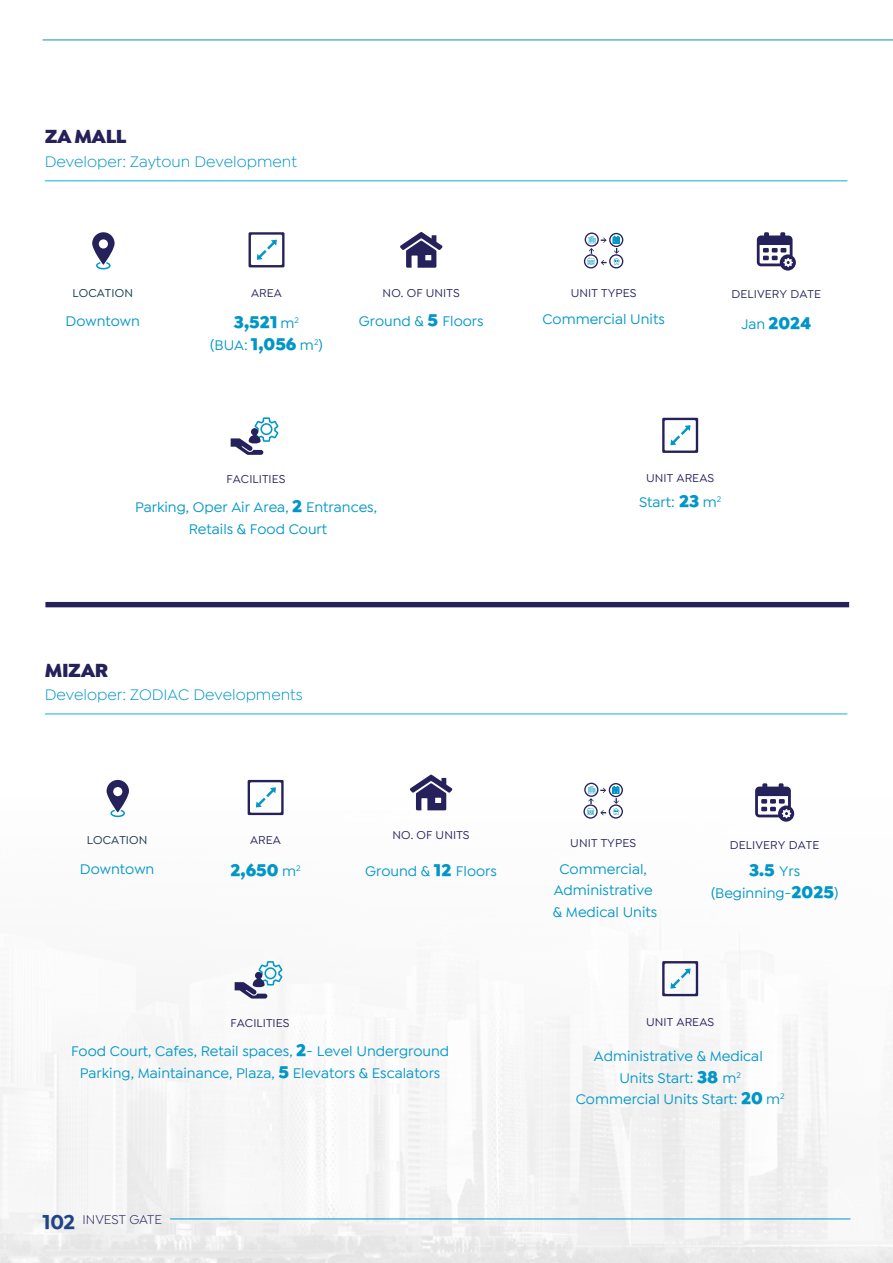
<style>
.page{position:relative;width:893px;height:1263px;background:#fff}
.page>*{position:absolute;margin:0;border:0;box-sizing:border-box;transform-origin:0 0}
.t1{font:900 20.25px "Isidora Sans";letter-spacing:-.02em;color:#25215a}
.t2{font:900 17.55px "Isidora Sans";color:#0096c7}
.t3{font:16.2px "Isidora Sans";color:#0096c7}
.t4{font:500 14.85px/21.6px "Isidora Sans";color:#0096c7;text-align:center}
.t5{font:13.5px "Isidora Sans";color:#201e5a}
.t6{font:500 12.15px "Isidora Sans";letter-spacing:.01em;color:#25215a}
.t7{font:500 12.15px "Isidora Sans";letter-spacing:.01em;color:#0c3345}
.s1{font-weight:500;font-size:14.85px}
.s2{font-weight:900;font-size:17.55px}
.s3{font-weight:700;font-size:21px;color:#1f4385}
</style>
<div class="page">
<img style="left:0;top:601px;width:893px;height:662px">
<hr style="left:45px;top:180px;width:802px;height:1px;background:#4fc6e0">
<div style="left:45px;top:602px;width:804px;height:5px;background:#25215a"></div>
<svg style="left:249px;top:232px;width:35px;height:35px"></svg>
<svg style="left:400px;top:232px;width:43px;height:36px"></svg>
<svg style="left:757px;top:232px;width:39px;height:39px"></svg>
<svg style="left:587px;top:235px;width:34px;height:30px"></svg>
<div style="left:585px;top:232px;width:14px;height:15px;border:1px solid #25215a;border-radius:50%"></div>
<div style="left:609px;top:233px;width:14px;height:14px;border:1px solid #25215a;border-radius:50%"></div>
<div style="left:584px;top:254px;width:14px;height:14px;border:1px solid #25215a;border-radius:50%"></div>
<div style="left:609px;top:254px;width:14px;height:14px;border:1px solid #25215a;border-radius:50%"></div>
<svg style="left:662px;top:418px;width:36px;height:35px"></svg>
<svg style="left:231px;top:417px;width:48px;height:38px"></svg>
<svg style="left:92px;top:232px;width:23px;height:38px"></svg>
<hr style="left:45px;top:713px;width:802px;height:2px;background:#4fc6e0">
<svg style="left:755px;top:783px;width:39px;height:39px"></svg>
<svg style="left:248px;top:780px;width:36px;height:35px"></svg>
<svg style="left:410px;top:774px;width:42px;height:36px"></svg>
<svg style="left:587px;top:785px;width:33px;height:30px"></svg>
<div style="left:584px;top:783px;width:14px;height:14px;border:1px solid #25215a;border-radius:50%"></div>
<div style="left:609px;top:783px;width:14px;height:14px;border:1px solid #25215a;border-radius:50%"></div>
<div style="left:583px;top:804px;width:15px;height:15px;border:1px solid #25215a;border-radius:50%"></div>
<div style="left:609px;top:804px;width:14px;height:15px;border:1px solid #25215a;border-radius:50%"></div>
<svg style="left:107px;top:780px;width:22px;height:37px"></svg>
<svg style="left:662px;top:961px;width:36px;height:35px"></svg>
<svg style="left:235px;top:961px;width:48px;height:37px"></svg>
<hr style="left:43px;top:40px;width:850px;height:1px;background:#0096c7">
<hr style="left:170px;top:1219px;width:680px;height:1px;background:#0096c7">
<h1 class="t1" style="left:45px;top:124px;width:83px">ZA MALL</h1>
<p class="t3" style="left:45px;top:153px;width:253px">Developer: Zaytoun Development</p>
<p class="t7" style="left:73px;top:286px;width:62px">LOCATION</p>
<p class="t4" style="left:66px;top:310px;width:76px">Downtown</p>
<p class="t6" style="left:251px;top:286px;width:32px">AREA</p>
<p class="t2" style="left:234px;top:311px;width:67px">3,521 <span class="s1">m</span><sup>2</sup></p>
<p class="t4" style="left:210px;top:334px;width:114px">(BUA: <span class="s2">1,056</span> m<sup>2</sup>)</p>
<p class="t6" style="left:383px;top:286px;width:79px">NO. OF UNITS</p>
<p class="t6" style="left:732px;top:288px;width:91px">DELIVERY DATE</p>
<p class="t2" style="left:741px;top:311px;width:71px"><span class="s1">Jan</span> 2024</p>
<p class="t6" style="left:571px;top:286px;width:67px">UNIT TYPES</p>
<p class="t4" style="left:542px;top:308px;width:124px">Commercial Units</p>
<p class="t4" style="left:359px;top:310px;width:126px">Ground &amp; <span class="s2">5</span> Floors</p>
<p class="t6" style="left:226px;top:472px;width:61px">FACILITIES</p>
<p class="t6" style="left:646px;top:471px;width:70px">UNIT AREAS</p>
<p class="t4" style="left:135px;top:497px;width:243px">Parking, Oper Air Area, <span class="s2">2</span> Entrances,<br>Retails &amp; Food Court</p>
<p class="t4" style="left:639px;top:491px;width:84px">Start: <span class="s2">23</span> m<sup>2</sup></p>
<h1 class="t1" style="left:45px;top:657px;width:65px">MIZAR</h1>
<p class="t3" style="left:45px;top:686px;width:259px">Developer: ZODIAC Developments</p>
<p class="t7" style="left:87px;top:834px;width:62px">LOCATION</p>
<p class="t4" style="left:80px;top:858px;width:76px">Downtown</p>
<p class="t6" style="left:250px;top:834px;width:32px">AREA</p>
<p class="t2" style="left:230px;top:859px;width:72px">2,650 <span class="s1">m</span><sup>2</sup></p>
<p class="t6" style="left:392px;top:829px;width:79px">NO. OF UNITS</p>
<p class="t4" style="left:365px;top:860px;width:133px">Ground &amp; <span class="s2">12</span> Floors</p>
<p class="t6" style="left:570px;top:836px;width:67px">UNIT TYPES</p>
<p class="t4" style="left:553px;top:858px;width:106px">Commercial,<br>Administrative &amp; Medical Units</p>
<p class="t6" style="left:730px;top:839px;width:91px">DELIVERY DATE</p>
<p class="t2" style="left:749px;top:859px;width:53px">3.5 <span class="s1">Yrs</span></p>
<p class="t4" style="left:711px;top:882px;width:129px">(Beginning-<span class="s2">2025</span>)</p>
<p class="t6" style="left:230px;top:1016px;width:61px">FACILITIES</p>
<p class="t6" style="left:646px;top:1015px;width:70px">UNIT AREAS</p>
<p class="t4" style="left:71px;top:1040px;width:380px">Food Court, Cafes, Retail spaces, <span class="s2">2</span>- Level Underground<br>Parking, Maintainance, Plaza, <span class="s2">5</span> Elevators &amp; Escalators</p>
<p class="t4" style="left:576px;top:1045px;width:210px">Administrative &amp; Medical<br>Units Start: <span class="s2">38</span> m<sup>2<br></sup>Commercial Units Start: <span class="s2">20</span> m<sup>2</sup></p>
<p class="t5" style="left:43px;top:1212px;width:121px"><span class="s3">102</span> INVEST GATE</p>
</div>
